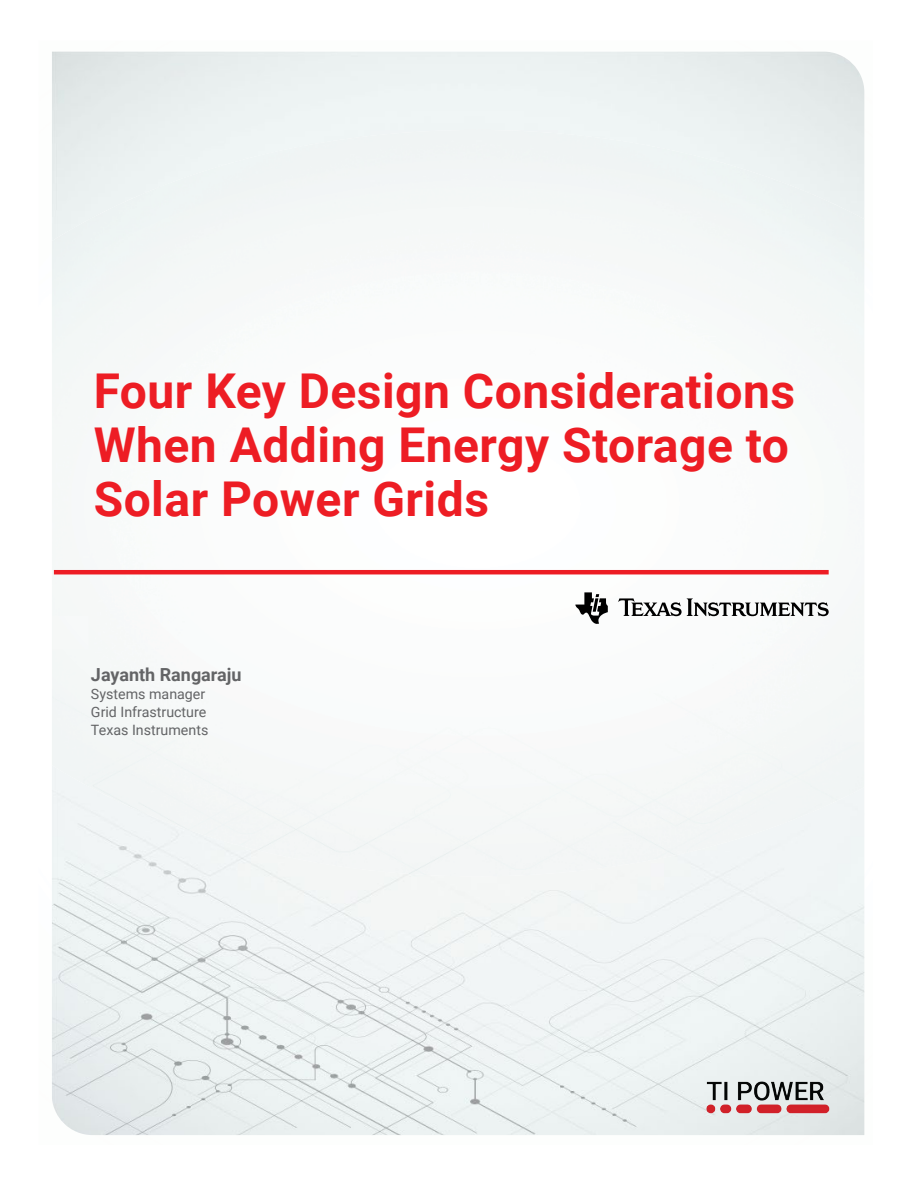
<style>
.page{position:relative;width:918px;height:1188px;background:#fff}
.page>*{position:absolute;margin:0;border:0;box-sizing:border-box;transform-origin:0 0}
.t1{font:700 48px/54px "Roboto";letter-spacing:.01em;color:#ed1d24}
.t2{font:700 18px "Roboto";color:#636466}
.t3{font:14.25px/18px "Roboto";color:#636466}
</style>
<div class="page">
<img style="left:864px;top:93px;width:1px;height:74px">
<img style="left:864px;top:906px;width:1px;height:229px">
<img style="left:52px;top:52px;width:812px;height:1083px">
<img style="left:159px;top:130px;width:653px;height:746px">
<div style="left:52px;top:187px;width:108px;height:633px;background:#f5f8f7"></div>
<div style="left:811px;top:193px;width:53px;height:620px;background:#f5f8f7"></div>
<svg style="left:575px;top:592px;width:33px;height:32px"></svg>
<svg style="left:618px;top:598px;width:211px;height:18px"></svg>
<hr style="left:54px;top:570px;width:775px;height:4px;background:#ed1d24">
<img style="left:701px;top:1076px;width:133px;height:43px">
<p class="t1" style="left:94px;top:362px;width:703px">Four Key Design Considerations<br>When Adding Energy Storage to<br>Solar Power Grids</p>
<p class="t2" style="left:91px;top:662px;width:152px">Jayanth Rangaraju</p>
<p class="t3" style="left:91px;top:684px;width:119px">Systems manager<br>Grid Infrastructure<br>Texas Instruments</p>
</div>
